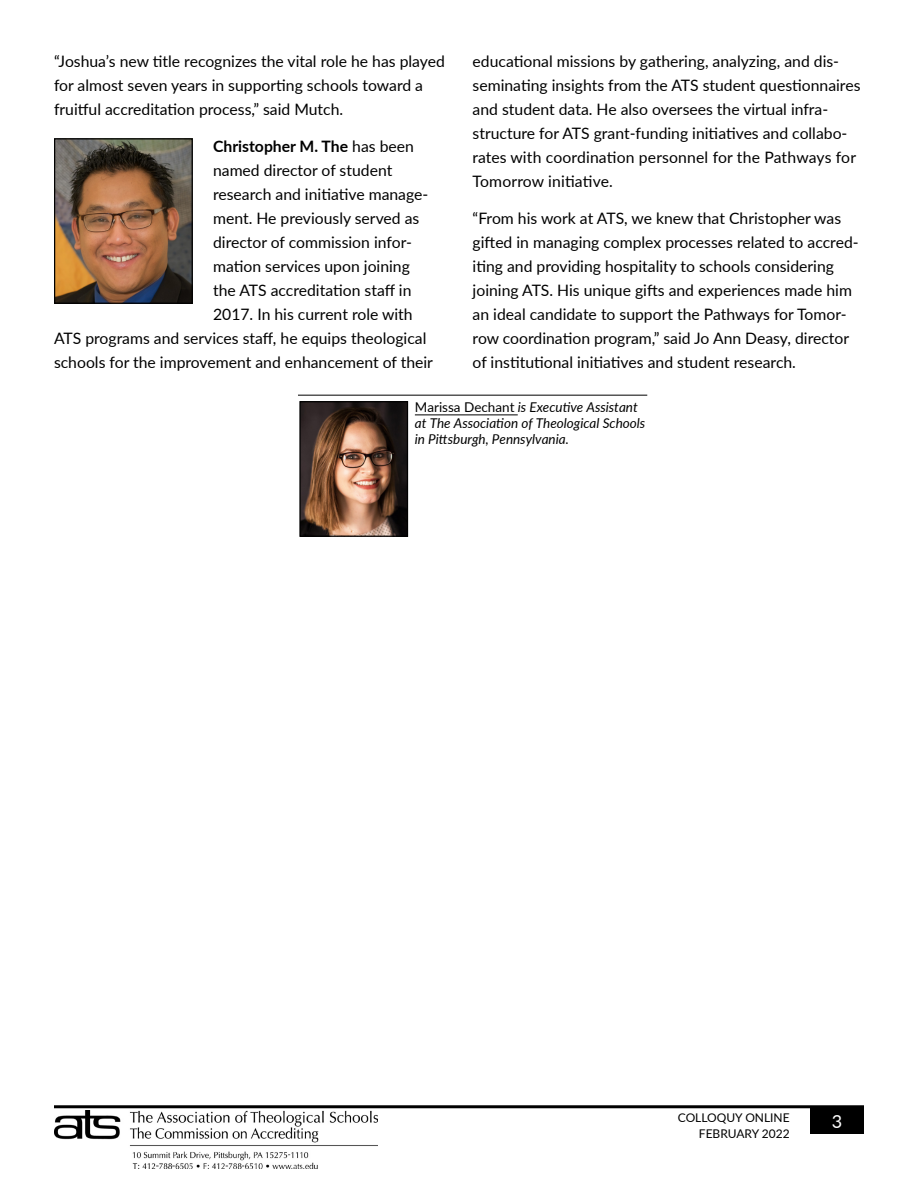
<style>
.page{position:relative;width:918px;height:1188px;background:#fff}
.page>*{position:absolute;margin:0;border:0;box-sizing:border-box;transform-origin:0 0}
.t1{font:18px "Lato";color:#fff}
.t2{font:15.75px/24px "Lato";color:#000}
.t3{font:700 15.75px "Lato";color:#000}
.t4{font:italic 13.5px/16.2px "Lato";color:#000}
.t5{font:12px/16.5px "Lato";color:#000;text-align:right}
.s1{font-weight:400}
.s2{font-style:normal}
</style>
<div class="page">
<div style="left:810px;top:1107px;width:54px;height:27px;background:#000"></div>
<hr style="left:54px;top:1105px;width:810px;height:3px;background:#000">
<img style="left:54px;top:1110px;width:324px;height:59px">
<hr style="left:298px;top:395px;width:349px;height:1px;background:#000">
<hr style="left:415px;top:415px;width:103px;height:1px;background:#000">
<img style="left:301px;top:403px;width:105px;height:132px">
<div style="left:299px;top:401px;width:109px;height:136px;border:1px solid #000"></div>
<img style="left:56px;top:140px;width:135px;height:162px">
<div style="left:54px;top:138px;width:139px;height:166px;border:1px solid #000"></div>
<p class="t2" style="left:54px;top:48px;width:392px">“Joshua’s new title recognizes the vital role he has played for almost seven years in supporting schools toward a fruitful accreditation process,” said Mutch.</p>
<p class="t3" style="left:213px;top:135px;width:202px">Christopher M. The <span class="s1">has been</span></p>
<p class="t2" style="left:213px;top:158px;width:181px">named director of student</p>
<p class="t2" style="left:213px;top:182px;width:217px">research and initiative manage-</p>
<p class="t2" style="left:213px;top:206px;width:208px">ment. He previously served as</p>
<p class="t2" style="left:213px;top:230px;width:200px">director of commission infor-</p>
<p class="t2" style="left:213px;top:254px;width:198px">mation services upon joining</p>
<p class="t2" style="left:213px;top:278px;width:200px">the ATS accreditation staff in</p>
<p class="t2" style="left:213px;top:302px;width:201px">2017. In his current role with</p>
<p class="t2" style="left:54px;top:326px;width:374px">ATS programs and services staff, he equips theological</p>
<p class="t2" style="left:54px;top:350px;width:381px">schools for the improvement and enhancement of their</p>
<p class="t2" style="left:473px;top:48px;width:389px">educational missions by gathering, analyzing, and dis&shy;seminating insights from the ATS student questionnaires and student data. He also oversees the virtual infra&shy;structure for ATS grant-funding initiatives and collabo&shy;rates with coordination personnel for the Pathways for Tomorrow initiative.</p>
<p class="t2" style="left:473px;top:206px;width:388px">“From his work at ATS, we knew that Christopher was gifted in managing complex processes related to accred&shy;iting and providing hospitality to schools considering joining ATS. His unique gifts and experiences made him an ideal candidate to support the Pathways for Tomor&shy;row coordination program,” said Jo Ann Deasy, director of institutional initiatives and student research.</p>
<p class="t4" style="left:415px;top:398px;width:232px"><span class="s2">Marissa Dechant</span> is Executive Assistant at The Association of Theological Schools in Pittsburgh, Pennsylvania.</p>
<p class="t5" style="left:678px;top:1108px;width:113px">COLLOQUY ONLINE<br>FEBRUARY 2022</p>
<p class="t1" style="left:832px;top:1108px;width:12px">3</p>
</div>
